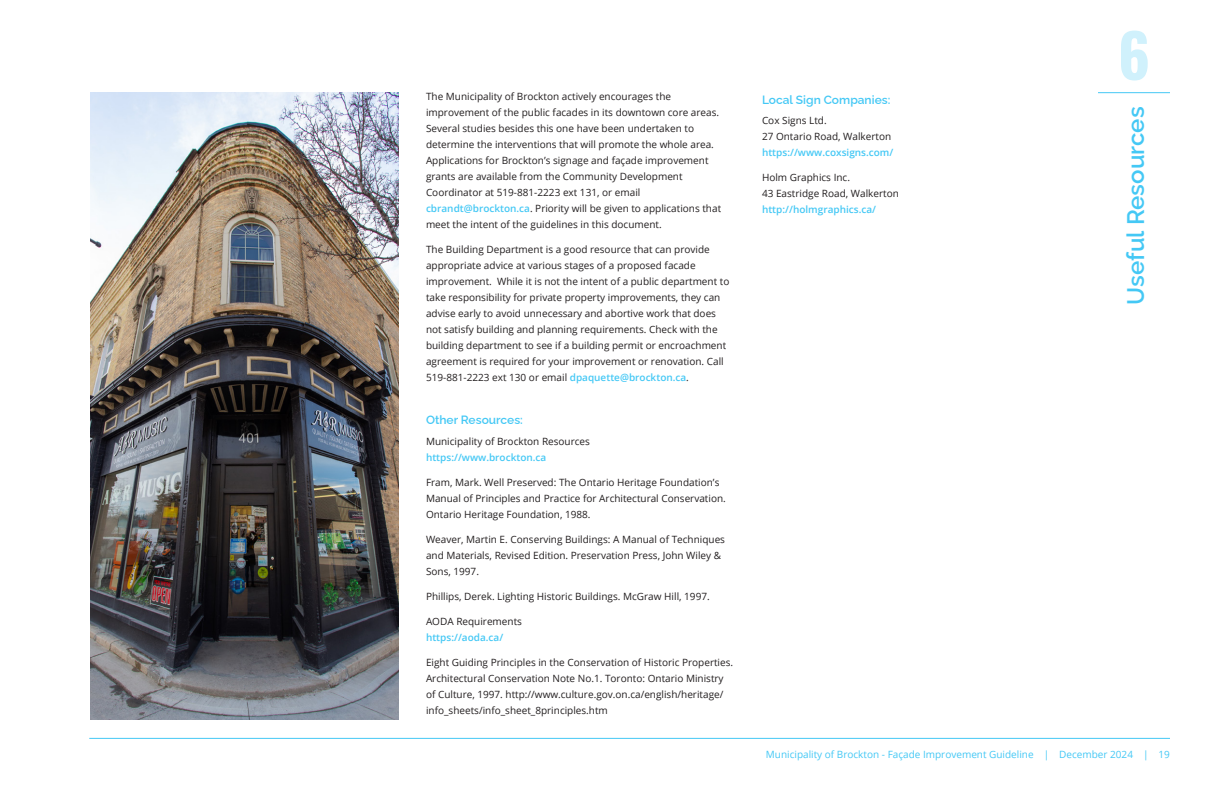
<style>
.page{position:relative;width:1224px;height:792px;background:#fff}
.page>*{position:absolute;margin:0;border:0;box-sizing:border-box;transform-origin:0 0}
.t1{font:700 60px "Oswald";color:#d0f1fc}
.Chapter_Title_-_TOC{font:600 24px "Raleway";color:#44c8f5}
.Subheading{font:600 12px "Raleway";color:#44c8f5}
.Paragraph{font:10px/16px "Open Sans";color:#231f20}
.t2{font:10px "Open Sans";color:#44c8f5}
.s1{font-weight:600;color:#44c8f5}
</style>
<div class="page">
<hr style="left:89px;top:738px;width:1081px;height:1px;background:#44c8f5">
<hr style="left:1098px;top:92px;width:72px;height:1px;background:#44c8f5">
<img style="left:90px;top:93px;width:309px;height:627px">
<p class="Paragraph" style="left:426px;top:88px;width:297px">The Municipality of Brockton actively encourages the improvement of the public facades in its downtown core areas.<br>Several studies besides this one have been undertaken to determine the interventions that will promote the whole area.<br>Applications for Brockton’s signage and façade improvement grants are available from the Community Development Coordinator at 519-881-2223 ext 131, or email <span class="s1">cbrandt@brockton.ca</span>. Priority will be given to applications that meet the intent of the guidelines in this document.</p>
<p class="Paragraph" style="left:426px;top:241px;width:305px">The Building Department is a good resource that can provide appropriate advice at various stages of a proposed facade improvement. While it is not the intent of a public department to take responsibility for private property improvements, they can advise early to avoid unnecessary and abortive work that does not satisfy building and planning requirements. Check with the building department to see if a building permit or encroachment agreement is required for your improvement or renovation. Call 519-881-2223 ext 130 or email <span class="s1">dpaquette@brockton.ca</span>.</p>
<p class="Subheading" style="left:426px;top:411px;width:98px">Other Resources:</p>
<p class="Paragraph" style="left:426px;top:433px;width:165px">Municipality of Brockton Resources <span class="s1">https://www.brockton.ca</span></p>
<p class="Paragraph" style="left:426px;top:474px;width:300px">Fram, Mark. Well Preserved: The Ontario Heritage Foundation’s<br>Manual of Principles and Practice for Architectural Conservation.<br>Ontario Heritage Foundation, 1988.</p>
<p class="Paragraph" style="left:426px;top:531px;width:301px">Weaver, Martin E. Conserving Buildings: A Manual of Techniques and Materials, Revised Edition. Preservation Press, John Wiley &amp;<br>Sons, 1997.</p>
<p class="Paragraph" style="left:426px;top:588px;width:284px">Phillips, Derek. Lighting Historic Buildings. McGraw Hill, 1997.</p>
<p class="Paragraph" style="left:426px;top:613px;width:97px">AODA Requirements <span class="s1">https://aoda.ca/</span></p>
<p class="Paragraph" style="left:426px;top:654px;width:307px">Eight Guiding Principles in the Conservation of Historic Properties.<br>Architectural Conservation Note No.1. Toronto: Ontario Ministry of Culture, 1997. http://www.culture.gov.on.ca/english/heritage/ info_sheets/info_sheet_8principles.htm</p>
<p class="Subheading" style="left:762px;top:90px;width:130px">Local Sign Companies:</p>
<p class="Paragraph" style="left:762px;top:112px;width:133px">Cox Signs Ltd.<br>27 Ontario Road, Walkerton <span class="s1">https://www.coxsigns.com/</span></p>
<p class="Paragraph" style="left:762px;top:169px;width:138px">Holm Graphics Inc.<br>43 Eastridge Road, Walkerton <span class="s1">http://holmgraphics.ca/</span></p>
<p class="t1" style="left:1118px;top:14px;width:33px">6</p>
<p class="Chapter_Title_-_TOC" style="left:1116px;top:305px;width:200px;rotate:-90deg">Useful Resources</p>
<p class="t2" style="left:766px;top:747px;width:406px">Municipality of Brockton - Façade Improvement Guideline | December 2024 | 19</p>
</div>
